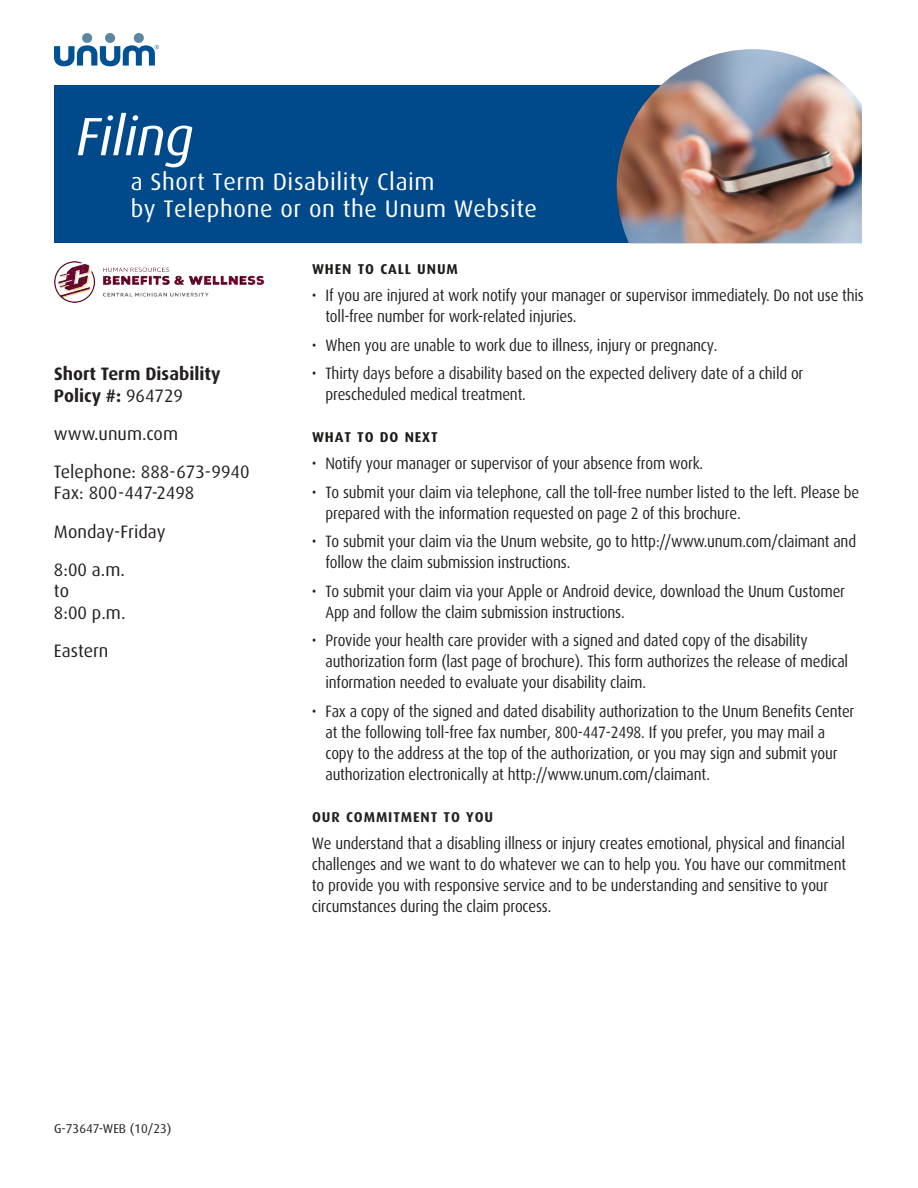
<style>
.page{position:relative;width:918px;height:1188px;background:#fff}
.page>*{position:absolute;margin:0;border:0;box-sizing:border-box;transform-origin:0 0}
.t1{font:italic 54px "Dax Pro";letter-spacing:-.01em;color:#fff}
.t2{font:24px/27.8px "Dax Pro";letter-spacing:.025em;color:#fff}
.t3{font:18px/38.1px "Dax Pro";color:#231f20}
.t4{font:700 18px/21.6px "Dax Pro";color:#231f20}
.t5{font:16.5px/21px "Dax Pro";letter-spacing:-.01em;color:#242021;scale:.9 1}
.t6{font:700 14.25px "Dax Pro";letter-spacing:.06em;color:#1b1b19}
.t7{font:700 14.25px "Dax Pro";letter-spacing:.06em;color:#242021}
.t8{font:12.75px "Dax Pro";color:#231f20}
.s1{font-weight:400}
</style>
<div class="page">
<div style="left:54px;top:85px;width:769px;height:158px;background:#004a8c"></div>
<div style="left:82px;top:33px;width:10px;height:10px;background:#5c87a1;border-radius:50%"></div>
<div style="left:105px;top:33px;width:10px;height:10px;background:#5c87a1;border-radius:50%"></div>
<div style="left:134px;top:33px;width:10px;height:10px;background:#5c87a1;border-radius:50%"></div>
<svg style="left:54px;top:45px;width:105px;height:21px"></svg>
<img style="left:617px;top:49px;width:245px;height:194px">
<img style="left:54px;top:261px;width:211px;height:41px">
<h1 class="t1" style="left:77px;top:102px;width:119px">Filing</h1>
<h2 class="t2" style="left:131px;top:167px;width:408px">a Short Term Disability Claim<br>by Telephone or on the Unum Website</h2>
<p class="t4" style="left:54px;top:362px;width:168px">Short Term Disability<br>Policy #: <span class="s1">964729</span></p>
<p class="t3" style="left:54px;top:414px;width:197px">www.unum.com<br>Telephone: 888-673-9940</p>
<p class="t3" style="left:54px;top:474px;width:142px">Fax: 800-447-2498<br>Monday-Friday<br>8:00 a.m.</p>
<p class="t3" style="left:54px;top:580px;width:73px;line-height:21.6px">to<br>8:00 p.m.</p>
<p class="t3" style="left:54px;top:631px;width:56px">Eastern</p>
<p class="t6" style="left:312px;top:260px;width:147px">WHEN TO CALL UNUM</p>
<p class="t5" style="left:325px;top:285px;width:600px;text-indent:-13px">• If you are injured at work notify your manager or supervisor immediately. Do not use this toll-free number for work-related injuries.</p>
<p class="t5" style="left:312px;top:334px;width:452px">• When you are unable to work due to illness, injury or pregnancy.</p>
<p class="t5" style="left:325px;top:363px;width:532px;text-indent:-13px">• Thirty days before a disability based on the expected delivery date of a child or prescheduled medical treatment.</p>
<p class="t6" style="left:312px;top:428px;width:127px">WHAT TO DO NEXT</p>
<p class="t5" style="left:312px;top:453px;width:436px">• Notify your manager or supervisor of your absence from work.</p>
<p class="t5" style="left:325px;top:481px;width:595px;text-indent:-13px">• To submit your claim via telephone, call the toll-free number listed to the left. Please be prepared with the information requested on page 2 of this brochure.</p>
<p class="t5" style="left:325px;top:531px;width:591px;text-indent:-13px">• To submit your claim via the Unum website, go to http://www.unum.com/claimant and follow the claim submission instructions.</p>
<p class="t5" style="left:325px;top:580px;width:579px;text-indent:-13px">• To submit your claim via your Apple or Android device, download the Unum Customer<br>App and follow the claim submission instructions.</p>
<p class="t5" style="left:325px;top:630px;width:582px;text-indent:-13px">• Provide your health care provider with a signed and dated copy of the disability authorization form (last page of brochure). This form authorizes the release of medical information needed to evaluate your disability claim.</p>
<p class="t5" style="left:325px;top:700px;width:589px;text-indent:-13px">• Fax a copy of the signed and dated disability authorization to the Unum Benefits Center at the following toll-free fax number, 800-447-2498. If you prefer, you may mail a copy to the address at the top of the authorization, or you may sign and submit your authorization electronically at http://www.unum.com/claimant.</p>
<p class="t7" style="left:312px;top:808px;width:183px">OUR COMMITMENT TO YOU</p>
<p class="t5" style="left:312px;top:832px;width:595px">We understand that a disabling illness or injury creates emotional, physical and financial challenges and we want to do whatever we can to help you. You have our commitment to provide you with responsive service and to be understanding and sensitive to your circumstances during the claim process.</p>
<p class="t8" style="left:54px;top:1120px;width:119px">G-73647-WEB (10/23)</p>
</div>
